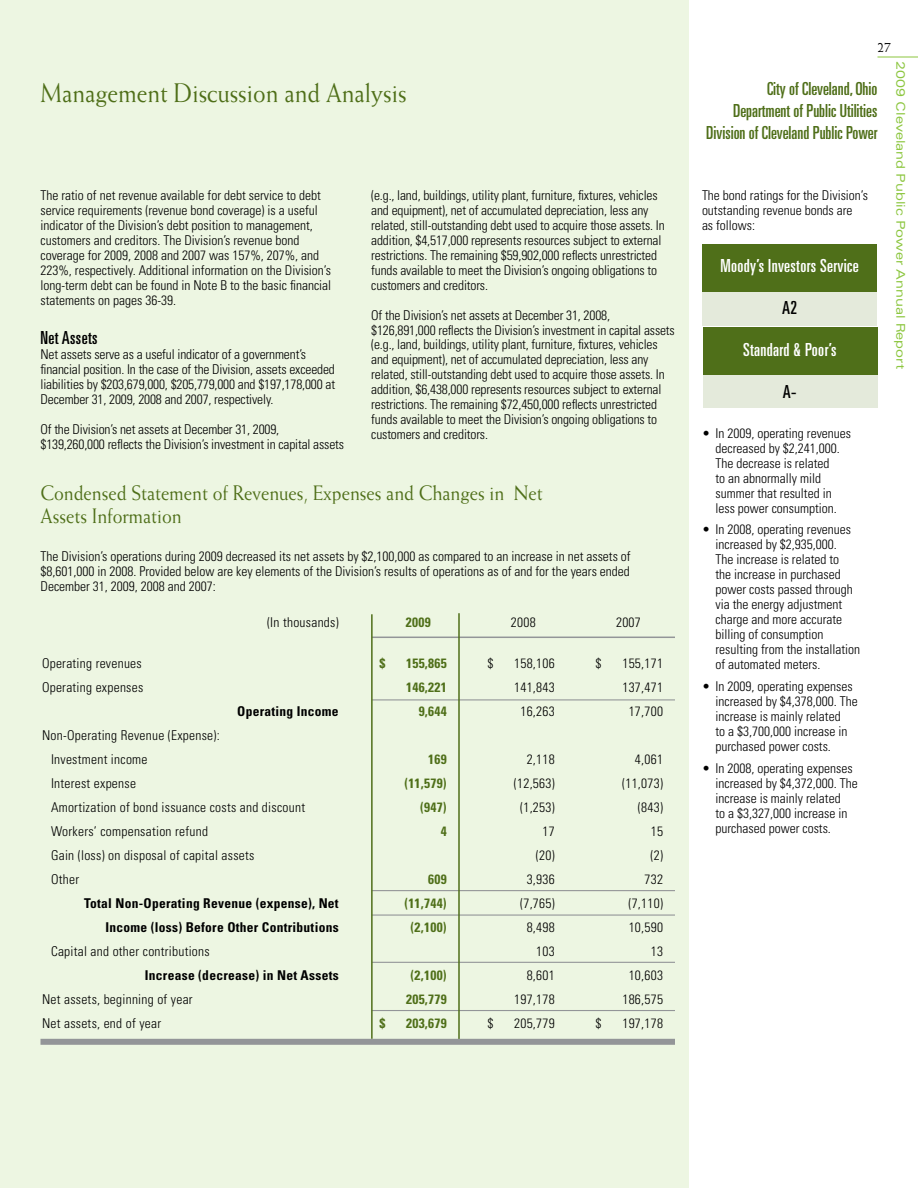
<style>
.page{position:relative;width:918px;height:1188px;background:#fff}
.page>*{position:absolute;margin:0;border:0;box-sizing:border-box;transform-origin:0 0}
.t1{font:27px "Weiss";color:#4f6f19;scale:.9 1}
.t2{font:21px/23.1px "Weiss";color:#4f6f19;scale:.9 1}
.t3{font:ultra-condensed 18px/21.6px "Univers";color:#4f6f19;text-align:right}
.t4{font:ultra-condensed 18px "Univers";letter-spacing:.02em;color:#fff}
.t5{font:ultra-condensed 18px "Univers";letter-spacing:.02em;color:#000}
.t6{font:15px "Weiss";color:#000;scale:.9 1}
.t7{font:300 condensed 13.5px/15px "Univers";color:#000}
.t8{font:300 condensed 13.5px/24px "Univers";letter-spacing:.02em;color:#000}
.t9{font:700 condensed 13.5px "Univers";letter-spacing:.02em;color:#000}
.t10{font:700 condensed 13.5px "Univers";letter-spacing:.02em;color:#4f6f19}
.t11{font:expanded 12px "Univers";color:#8cc63f}
</style>
<div class="page">
<hr style="left:878px;top:57px;width:40px;height:1px;background:#8cc63f">
<div style="left:0;top:0;width:688px;height:1188px;background:#edf6e2"></div>
<hr style="left:372px;top:700px;width:303px;height:1px;background:#939598">
<hr style="left:372px;top:890px;width:303px;height:1px;background:#939598">
<hr style="left:372px;top:915px;width:303px;height:1px;background:#939598">
<hr style="left:372px;top:962px;width:303px;height:1px;background:#939598">
<hr style="left:372px;top:637px;width:303px;height:1px;background:#939598">
<hr style="left:372px;top:1010px;width:303px;height:1px;background:#939598">
<hr style="left:458px;top:613px;width:2px;height:429px;background:#4f6f19">
<hr style="left:371px;top:614px;width:2px;height:425px;background:#4f6f19">
<div style="left:703px;top:328px;width:175px;height:80px;background:#e4eadb"></div>
<div style="left:703px;top:328px;width:175px;height:47px;background:#4f6f19"></div>
<div style="left:703px;top:245px;width:174px;height:81px;background:#e4eadb"></div>
<div style="left:703px;top:245px;width:174px;height:47px;background:#4f6f19"></div>
<div style="left:40px;top:1039px;width:635px;height:6px;background:#939598"></div>
<h1 class="t1" style="left:40px;top:77px;width:408px">Management Discussion and Analysis</h1>
<p class="t7" style="left:40px;top:187px;width:292px">The ratio of net revenue available for debt service to debt service requirements (revenue bond coverage) is a useful indicator of the Division’s debt position to management, customers and creditors. The Division’s revenue bond coverage for 2009, 2008 and 2007 was 157%, 207%, and 223%, respectively. Additional information on the Division’s long-term debt can be found in Note B to the basic financial statements on pages 36-39.</p>
<h3 class="t5" style="left:40px;top:327px;width:58px">Net Assets</h3>
<p class="t7" style="left:40px;top:346px;width:296px">Net assets serve as a useful indicator of a government’s financial position. In the case of the Division, assets exceeded liabilities by $203,679,000, $205,779,000 and $197,178,000 at December 31, 2009, 2008 and 2007, respectively.</p>
<p class="t7" style="left:40px;top:421px;width:305px">Of the Division’s net assets at December 31, 2009, $139,260,000 reflects the Division’s investment in capital assets</p>
<p class="t7" style="left:371px;top:187px;width:295px">(e.g., land, buildings, utility plant, furniture, fixtures, vehicles and equipment), net of accumulated depreciation, less any related, still-outstanding debt used to acquire those assets. In addition, $4,517,000 represents resources subject to external restrictions. The remaining $59,902,000 reflects unrestricted funds available to meet the Division’s ongoing obligations to customers and creditors.</p>
<p class="t7" style="left:371px;top:307px;width:305px">Of the Division’s net assets at December 31, 2008, $126,891,000 reflects the Division’s investment in capital assets (e.g., land, buildings, utility plant, furniture, fixtures, vehicles and equipment), net of accumulated depreciation, less any related, still-outstanding debt used to acquire those assets. In addition, $6,438,000 represents resources subject to external restrictions. The remaining $72,450,000 reflects unrestricted funds available to meet the Division’s ongoing obligations to customers and creditors.</p>
<h2 class="t2" style="left:40px;top:481px;width:560px">Condensed Statement of Revenues, Expenses and Changes in Net<br>Assets Information</h2>
<p class="t7" style="left:40px;top:548px;width:592px;text-align:justify">The Division’s operations during 2009 decreased its net assets by $2,100,000 as compared to an increase in net assets of $8,601,000 in 2008. Provided below are key elements of the Division’s results of operations as of and for the years ended December 31, 2009, 2008 and 2007:</p>
<p class="t8" style="left:267px;top:610px;width:73px">(In thousands)</p>
<p class="t10" style="left:406px;top:614px;width:26px">2009</p>
<p class="t7" style="left:511px;top:615px;width:26px">2008</p>
<p class="t7" style="left:616px;top:615px;width:26px">2007</p>
<p class="t8" style="left:42px;top:651px;width:101px">Operating revenues</p>
<p class="t10" style="left:380px;top:655px;width:7px">$</p>
<p class="t10" style="left:406px;top:655px;width:42px">155,865</p>
<p class="t7" style="left:488px;top:655px;width:7px">$</p>
<p class="t7" style="left:514px;top:655px;width:42px">158,106</p>
<p class="t7" style="left:596px;top:655px;width:7px">$</p>
<p class="t7" style="left:622px;top:655px;width:42px">155,171</p>
<p class="t8" style="left:42px;top:675px;width:103px">Operating expenses</p>
<p class="t10" style="left:406px;top:679px;width:42px">146,221</p>
<p class="t7" style="left:514px;top:679px;width:42px">141,843</p>
<p class="t7" style="left:622px;top:679px;width:42px">137,471</p>
<p class="t9" style="left:237px;top:703px;width:103px">Operating Income</p>
<p class="t10" style="left:419px;top:703px;width:30px">9,644</p>
<p class="t7" style="left:520px;top:703px;width:36px">16,263</p>
<p class="t7" style="left:629px;top:703px;width:36px">17,700</p>
<p class="t8" style="left:51px;top:723px;width:170px;text-indent:-9px">Non-Operating Revenue (Expense):<br>Investment income</p>
<p class="t10" style="left:428px;top:751px;width:20px">169</p>
<p class="t7" style="left:527px;top:751px;width:30px">2,118</p>
<p class="t7" style="left:635px;top:751px;width:30px">4,061</p>
<p class="t8" style="left:51px;top:771px;width:87px">Interest expense</p>
<p class="t10" style="left:404px;top:775px;width:44px">(11,579)</p>
<p class="t7" style="left:514px;top:775px;width:42px">(12,563)</p>
<p class="t7" style="left:622px;top:775px;width:42px">(11,073)</p>
<p class="t8" style="left:51px;top:795px;width:256px">Amortization of bond issuance costs and discount</p>
<p class="t10" style="left:420px;top:799px;width:28px">(947)</p>
<p class="t7" style="left:520px;top:799px;width:36px">(1,253)</p>
<p class="t7" style="left:638px;top:799px;width:27px">(843)</p>
<p class="t8" style="left:51px;top:819px;width:158px">Workers’ compensation refund</p>
<p class="t10" style="left:441px;top:823px;width:7px">4</p>
<p class="t7" style="left:542px;top:823px;width:14px">17</p>
<p class="t7" style="left:651px;top:823px;width:14px">15</p>
<p class="t8" style="left:51px;top:843px;width:205px">Gain (loss) on disposal of capital assets</p>
<p class="t7" style="left:536px;top:847px;width:20px">(20)</p>
<p class="t7" style="left:650px;top:847px;width:14px">(2)</p>
<p class="t7" style="left:51px;top:871px;width:30px">Other</p>
<p class="t10" style="left:428px;top:871px;width:20px">609</p>
<p class="t7" style="left:527px;top:871px;width:30px">3,936</p>
<p class="t7" style="left:644px;top:871px;width:20px">732</p>
<p class="t9" style="left:84px;top:895px;width:256px">Total Non-Operating Revenue (expense), Net</p>
<p class="t10" style="left:404px;top:895px;width:44px">(11,744)</p>
<p class="t7" style="left:520px;top:895px;width:36px">(7,765)</p>
<p class="t7" style="left:628px;top:895px;width:36px">(7,110)</p>
<p class="t9" style="left:105px;top:919px;width:235px">Income (loss) Before Other Contributions</p>
<p class="t10" style="left:411px;top:919px;width:38px">(2,100)</p>
<p class="t7" style="left:527px;top:919px;width:30px">8,498</p>
<p class="t7" style="left:629px;top:919px;width:36px">10,590</p>
<p class="t8" style="left:51px;top:939px;width:160px">Capital and other contributions</p>
<p class="t7" style="left:536px;top:943px;width:20px">103</p>
<p class="t7" style="left:651px;top:943px;width:14px">13</p>
<p class="t9" style="left:145px;top:967px;width:195px">Increase (decrease) in Net Assets</p>
<p class="t10" style="left:411px;top:967px;width:38px">(2,100)</p>
<p class="t7" style="left:527px;top:967px;width:30px">8,601</p>
<p class="t7" style="left:629px;top:967px;width:36px">10,603</p>
<p class="t8" style="left:42px;top:987px;width:152px">Net assets, beginning of year</p>
<p class="t10" style="left:406px;top:991px;width:42px">205,779</p>
<p class="t7" style="left:514px;top:991px;width:42px">197,178</p>
<p class="t7" style="left:622px;top:991px;width:42px">186,575</p>
<p class="t8" style="left:42px;top:1011px;width:121px">Net assets, end of year</p>
<p class="t10" style="left:380px;top:1015px;width:7px">$</p>
<p class="t10" style="left:406px;top:1015px;width:42px">203,679</p>
<p class="t7" style="left:488px;top:1015px;width:7px">$</p>
<p class="t7" style="left:514px;top:1015px;width:42px">205,779</p>
<p class="t7" style="left:596px;top:1015px;width:7px">$</p>
<p class="t7" style="left:622px;top:1015px;width:42px">197,178</p>
<p class="t6" style="left:878px;top:38px;width:16px">27</p>
<h3 class="t3" style="left:706px;top:78px;width:173px">City of Cleveland, Ohio<br>Department of Public Utilities<br>Division of Cleveland Public Power</h3>
<p class="t7" style="left:702px;top:187px;width:167px">The bond ratings for the Division’s outstanding revenue bonds are<br>as follows:</p>
<h3 class="t4" style="left:721px;top:256px;width:140px">Moody’s Investors Service</h3>
<h3 class="t5" style="left:782px;top:298px;width:17px">A2</h3>
<h3 class="t4" style="left:743px;top:340px;width:95px">Standard &amp; Poor’s</h3>
<h3 class="t5" style="left:783px;top:382px;width:15px">A-</h3>
<p class="t7" style="left:716px;top:425px;width:137px;text-indent:-14px">• In 2009, operating revenues decreased by $2,241,000.<br>The decrease is related<br>to an abnormally mild summer that resulted in less power consumption.</p>
<p class="t7" style="left:716px;top:522px;width:146px;text-indent:-14px">• In 2008, operating revenues increased by $2,935,000.<br>The increase is related to<br>the increase in purchased power costs passed through via the energy adjustment charge and more accurate billing of consumption resulting from the installation of automated meters.</p>
<p class="t7" style="left:716px;top:679px;width:144px;text-indent:-14px">• In 2009, operating expenses increased by $4,378,000. The increase is mainly related<br>to a $3,700,000 increase in purchased power costs.</p>
<p class="t7" style="left:716px;top:760px;width:144px;text-indent:-14px">• In 2008, operating expenses increased by $4,372,000. The increase is mainly related<br>to a $3,327,000 increase in purchased power costs.</p>
<p class="t11" style="left:908px;top:61px;width:309px;rotate:90deg">2009 Cleveland Public Power Annual Report</p>
</div>
